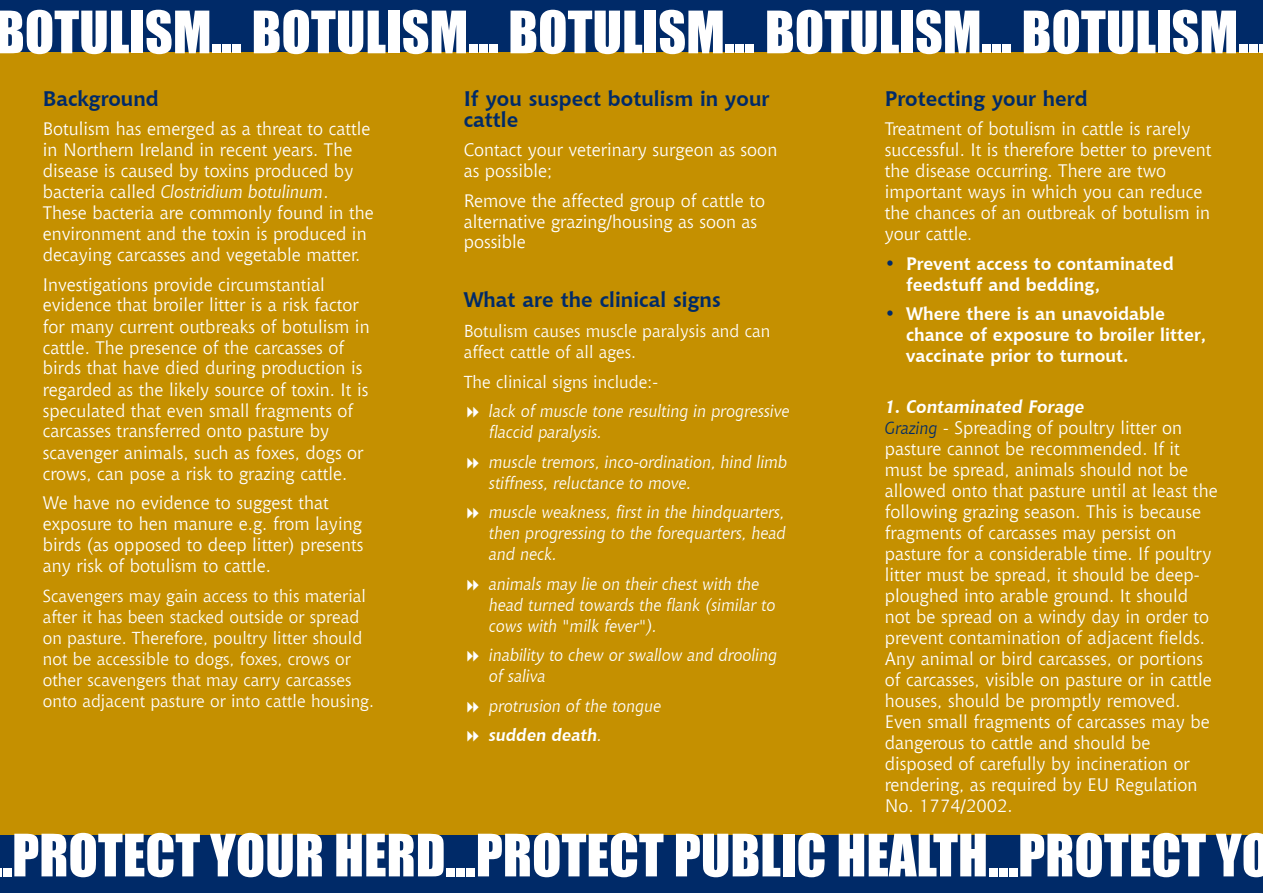
<style>
.page{position:relative;width:1263px;height:893px;background:#c59000}
.page>*{position:absolute;margin:0;border:0;box-sizing:border-box;transform-origin:0 0}
.t1{font:54px "Impact";color:#fff}
.t2{font:700 21px/21.3px "Chianti BT";color:#002a68}
.t3{font:18px/21px "Chianti BT";color:#fff}
.t4{font:700 18px/21px "Chianti BT";color:#fff}
.t5{font:italic 17.25px/20.9px "Chianti BT";color:#fff}
.t6{font:17.25px/21px "Chianti BT";color:#fff}
.s1{font-style:italic}
.s2{font-weight:700}
.s3{font-size:17.25px}
.s4{color:#002a68}
.s5{font-weight:700;font-style:italic}
.s6{font-style:italic;font-size:17.25px;color:#002a68}
</style>
<div class="page">
<div style="left:0;top:0;width:1263px;height:52px;background:#002a68"></div>
<div style="left:0;top:835px;width:1263px;height:58px;background:#002a68"></div>
<h1 class="t1" style="left:-5px;top:-1px;width:1265px">BOTULISM... BOTULISM... BOTULISM... BOTULISM... BOTULISM..</h1>
<p class="t2" style="left:43px;top:87px;width:117px">Background</p>
<p class="t3" style="left:43px;top:118px;width:333px">Botulism has emerged as a threat to cattle in Northern Ireland in recent years. The disease is caused by toxins produced by bacteria called <span class="s1">Clostridium botulinum</span>.<br>These bacteria are commonly found in the environment and the toxin is produced in decaying carcasses and vegetable matter.</p>
<p class="t3" style="left:43px;top:274px;width:328px">Investigations provide circumstantial evidence that broiler litter is a risk factor for many current outbreaks of botulism in cattle. The presence of the carcasses of birds that have died during production is regarded as the likely source of toxin. It is speculated that even small fragments of carcasses transferred onto pasture by scavenger animals, such as foxes, dogs or crows, can pose a risk to grazing cattle.</p>
<p class="t3" style="left:43px;top:492px;width:322px">We have no evidence to suggest that exposure to hen manure e.g. from laying birds (as opposed to deep litter) presents any risk of botulism to cattle.</p>
<p class="t6" style="left:43px;top:585px;width:333px">Scavengers may gain access to this material after it has been stacked outside or spread on pasture. Therefore, poultry litter should not be accessible to dogs, foxes, crows or other scavengers that may carry carcasses onto adjacent pasture or into cattle housing.</p>
<p class="t2" style="left:464px;top:87px;width:307px">If you suspect botulism in your cattle</p>
<p class="t3" style="left:464px;top:139px;width:315px">Contact your veterinary surgeon as soon as possible;</p>
<p class="t3" style="left:464px;top:190px;width:303px">Remove the affected group of cattle to alternative grazing/housing as soon as possible</p>
<p class="t2" style="left:464px;top:289px;width:259px">What are the clinical signs</p>
<p class="t6" style="left:464px;top:320px;width:308px">Botulism causes muscle paralysis and can affect cattle of all ages.</p>
<p class="t6" style="left:464px;top:371px;width:196px">The clinical signs include:-</p>
<p class="t5" style="left:489px;top:401px;width:302px">lack of muscle tone resulting in progressive flaccid paralysis.</p>
<p class="t5" style="left:489px;top:451px;width:300px">muscle tremors, inco-ordination, hind limb stiffness, reluctance to move.</p>
<p class="t5" style="left:489px;top:501px;width:298px;text-align:justify">muscle weakness, first in the hindquarters, then progressing to the forequarters, head and neck.</p>
<p class="t5" style="left:489px;top:573px;width:288px">animals may lie on their chest with the head turned towards the flank (similar to cows with "milk fever").</p>
<p class="t5" style="left:489px;top:644px;width:290px;line-height:21.3px">inability to chew or swallow and drooling of saliva</p>
<p class="t5" style="left:489px;top:691px;width:174px;line-height:29.5px">protrusion of the tongue <span class="s2">sudden death</span>.</p>
<p class="t2" style="left:885px;top:87px;width:204px">Protecting your herd</p>
<p class="t3" style="left:885px;top:118px;width:328px">Treatment of botulism in cattle is rarely successful. It is therefore better to prevent the disease occurring. There are two important ways in which you can reduce the chances of an outbreak of botulism in your cattle<span class="s3">.</span></p>
<p class="t4" style="left:906px;top:253px;width:269px;text-indent:-21px"><span class="s4">•</span> Prevent access to contaminated feedstuff and bedding,</p>
<p class="t4" style="left:906px;top:303px;width:302px;text-indent:-21px"><span class="s4">•</span> Where there is an unavoidable chance of exposure to broiler litter, vaccinate prior to turnout.</p>
<p class="t3" style="left:885px;top:396px;width:334px"><span class="s5">1. Contaminated Forage<br></span><span class="s6">Grazing</span> <span class="s3">-</span> Spreading of poultry litter on pasture cannot be recommended. If it must be spread, animals should not be allowed onto that pasture until at least the following grazing season. This is because fragments of carcasses may persist on pasture for a considerable time. If poultry litter must be spread, it should be deep&shy;ploughed into arable ground. It should not be spread on a windy day in order to prevent contamination of adjacent fields.<br>Any animal or bird carcasses, or portions of carcasses, visible on pasture or in cattle houses, should be promptly removed.<br>Even small fragments of carcasses may be dangerous to cattle and should be disposed of carefully by incineration or rendering, as required by EU Regulation No. 1774/2002.</p>
<h1 class="t1" style="left:2px;top:822px;width:1270px">.PROTECT YOUR HERD...PROTECT PUBLIC HEALTH...PROTECT YO</h1>
</div>
